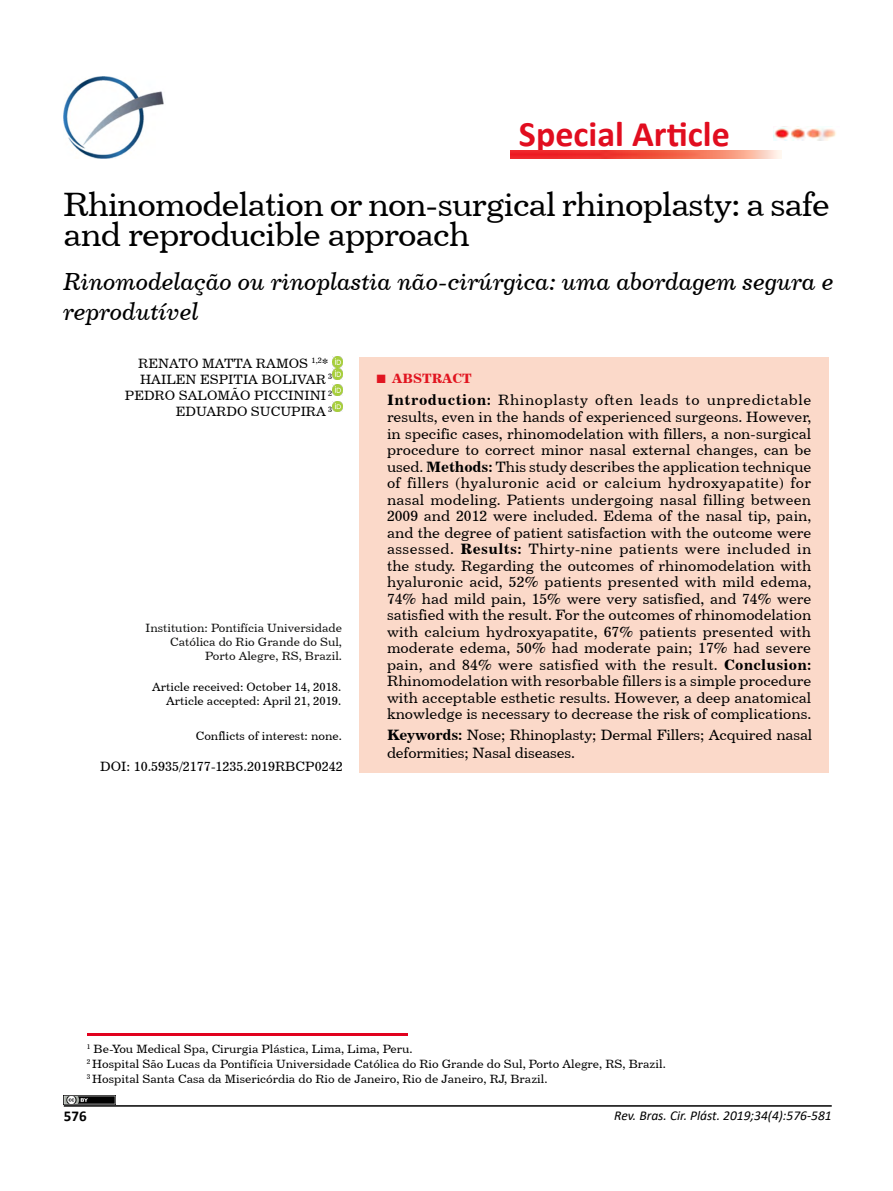
<style>
.page{position:relative;width:893px;height:1191px;background:#fff}
.page>*{position:absolute;margin:0;border:0;box-sizing:border-box;transform-origin:0 0}
.t1{font:700 36px "Calibri";color:#e10d1f}
.t2{font:33.75px/30px "Century 731 BT Roman A";letter-spacing:-.025em;color:#000}
.t3{font:24.75px/30px "Century 731 BT Italic A";letter-spacing:-.01em;color:#000}
.t4{font:15px/16.5px "Century 731 BT Roman A";letter-spacing:-.01em;color:#000;text-align:justify}
.t5{font:700 15px "Calibri";color:#000}
.t6{font:13.5px/16.2px "Century 731 BT Roman A";color:#000;text-align:right}
.t7{font:italic 13.5px "Calibri";color:#000}
.t8{font:13.5px "Century 731 BT Bold A";color:#e11520}
.t9{font:12px/15px "Century 731 BT Roman A";color:#000;text-align:right}
.t10{font:12px/14.4px "Century 731 BT Roman A";color:#121211;text-align:right}
.s1{color:#111211}
.s2{font-family:"Times New Roman";font-weight:700;font-size:18px}
.s3{font-family:"Century 731 BT Bold A"}
</style>
<div class="page">
<hr style="left:64px;top:1105px;width:768px;height:1px;background:#000">
<svg style="left:332px;top:357px;width:11px;height:22px"></svg>
<svg style="left:332px;top:385px;width:11px;height:10px"></svg>
<svg style="left:332px;top:401px;width:11px;height:11px"></svg>
<img style="left:63px;top:77px;width:101px;height:82px">
<hr style="left:87px;top:1033px;width:320px;height:3px;background:#e1011e">
<img style="left:64px;top:1095px;width:51px;height:9px">
<div style="left:359px;top:357px;width:470px;height:415px;background:#fbd9c9"></div>
<img style="left:774px;top:126px;width:62px;height:14px">
<img style="left:510px;top:150px;width:271px;height:8px">
<h1 class="t1" style="left:519px;top:109px;width:212px">Special Article</h1>
<h2 class="t2" style="left:63px;top:188px;width:768px">Rhinomodelation or non-surgical rhinoplasty: a safe and reproducible approach</h2>
<h3 class="t3" style="left:63px;top:266px;width:772px">Rinomodelação ou rinoplastia não-cirúrgica: uma abordagem segura e reprodutível</h3>
<p class="t6" style="left:125px;top:354px;width:209px">RENATO MATTA RAMOS <sup>1,2</sup>*<br>HAILEN ESPITIA BOLIVAR <sup>3<br></sup>PEDRO SALOMÃO PICCININI <sup>2<br></sup>EDUARDO SUCUPIRA <sup>3</sup></p>
<p class="t10" style="left:146px;top:620px;width:198px"><span class="s1">Institution:</span> Pontifícia Universidade<br>Católica do Rio Grande do Sul,<br>Porto Alegre, RS, Brazil.</p>
<p class="t9" style="left:152px;top:679px;width:191px;line-height:14.4px">Article received: October 14, 2018.<br>Article accepted: April 21, 2019.</p>
<p class="t9" style="left:196px;top:728px;width:148px">Conflicts of interest: none.</p>
<p class="t6" style="left:100px;top:758px;width:244px">DOI: 10.5935/2177-1235.2019RBCP0242</p>
<p class="t8" style="left:376px;top:370px;width:98px"><span class="s2">■</span> ABSTRACT</p>
<p class="t4" style="left:387px;top:392px;width:426px"><span class="s3">Introduction:</span> Rhinoplasty often leads to unpredictable results, even in the hands of experienced surgeons. However, in specific cases, rhinomodelation with fillers, a non-surgical procedure to correct minor nasal external changes, can be used. <span class="s3">Methods:</span> This study describes the application technique of fillers (hyaluronic acid or calcium hydroxyapatite) for nasal modeling. Patients undergoing nasal filling between 2009 and 2012 were included. Edema of the nasal tip, pain, and the degree of patient satisfaction with the outcome were assessed. <span class="s3">Results:</span> Thirty-nine patients were included in the study. Regarding the outcomes of rhinomodelation with hyaluronic acid, 52% patients presented with mild edema, 74% had mild pain, 15% were very satisfied, and 74% were satisfied with the result. For the outcomes of rhinomodelation with calcium hydroxyapatite, 67% patients presented with moderate edema, 50% had moderate pain; 17% had severe pain, and 84% were satisfied with the result. <span class="s3">Conclusion:<br></span>Rhinomodelation with resorbable fillers is a simple procedure with acceptable esthetic results. However, a deep anatomical knowledge is necessary to decrease the risk of complications.</p>
<p class="t4" style="left:387px;top:725px;width:427px;line-height:18px"><span class="s3">Keywords:</span> Nose; Rhinoplasty; Dermal Fillers; Acquired nasal deformities; Nasal diseases.</p>
<p class="t9" style="left:87px;top:1041px;width:580px;text-align:left"><sup>1</sup> Be-You Medical Spa, Cirurgia Plástica, Lima, Lima, Peru.<br><sup>2</sup> Hospital São Lucas da Pontifícia Universidade Católica do Rio Grande do Sul, Porto Alegre, RS, Brazil.<br><sup>3</sup> Hospital Santa Casa da Misericórdia do Rio de Janeiro, Rio de Janeiro, RJ, Brazil.</p>
<p class="t5" style="left:64px;top:1105px;width:24px">576</p>
<p class="t7" style="left:614px;top:1106px;width:219px">Rev. Bras. Cir. Plást. 2019;34(4):576-581</p>
</div>
